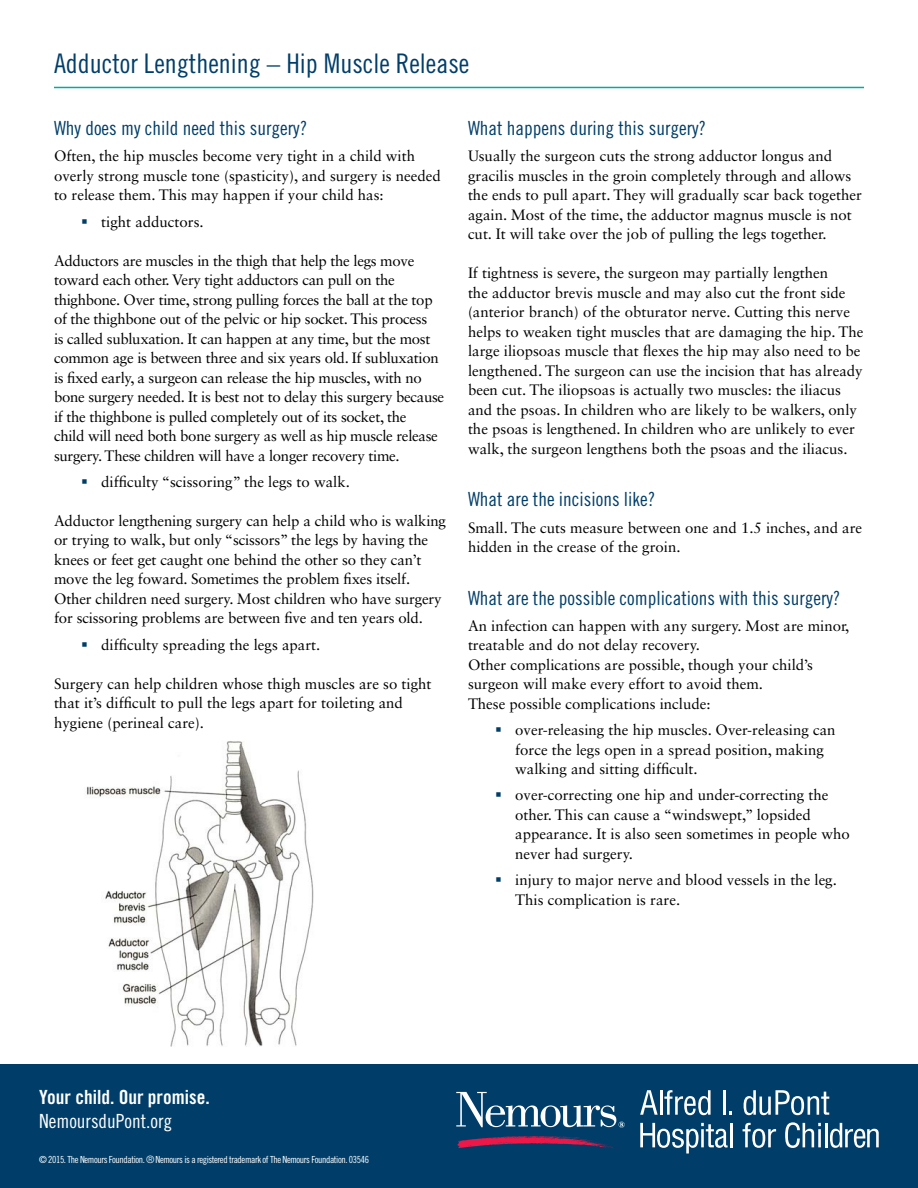
<style>
.page{position:relative;width:918px;height:1188px;background:#fff}
.page>*{position:absolute;margin:0;border:0;box-sizing:border-box;transform-origin:0 0}
.t1{font:27px "Trade Gothic LT Std Cn 18";color:#003e69}
.t2{font:19.5px "Trade Gothic LT Std Cn 18";color:#003e69}
.t3{font:19.5px "Trade Gothic LT Std Bd Cn 20";color:#fff}
.t4{font:19.5px "Trade Gothic LT Std Cn 18";color:#fff}
.t5{font:15px/19.5px "Sabon LT Std";color:#000}
.t6{font:15px/19.5px "Sabon LT Std";letter-spacing:-.02em;color:#000}
.t7{font:9.75px "Trade Gothic LT Std Cn 18";letter-spacing:-.04em;color:#fff}
.s1{color:#003e69}
.s2{font-family:"Helvetica LT Std";font-stretch:condensed}
</style>
<div class="page">
<div style="left:0;top:1064px;width:918px;height:124px;background:#003e69"></div>
<svg style="left:457px;top:1136px;width:160px;height:13px"></svg>
<svg style="left:456px;top:1092px;width:169px;height:36px"></svg>
<svg style="left:640px;top:1090px;width:18px;height:25px"></svg>
<hr style="left:660px;top:1090px;width:2px;height:25px;background:#fff">
<svg style="left:664px;top:1090px;width:47px;height:25px"></svg>
<hr style="left:723px;top:1090px;width:3px;height:25px;background:#fff">
<svg style="left:729px;top:1111px;width:3px;height:4px"></svg>
<svg style="left:743px;top:1090px;width:86px;height:25px"></svg>
<svg style="left:640px;top:1123px;width:88px;height:31px"></svg>
<hr style="left:730px;top:1123px;width:3px;height:24px;background:#fff">
<svg style="left:743px;top:1123px;width:33px;height:25px"></svg>
<svg style="left:785px;top:1122px;width:36px;height:26px"></svg>
<hr style="left:818px;top:1129px;width:3px;height:18px;background:#fff">
<hr style="left:825px;top:1123px;width:3px;height:24px;background:#fff">
<svg style="left:830px;top:1123px;width:49px;height:25px"></svg>
<img style="left:86px;top:741px;width:228px;height:306px">
<hr style="left:54px;top:87px;width:810px;height:1px;background:#00aca1">
<h1 class="t1" style="left:54px;top:48px;width:417px">Adductor Lengthening – Hip Muscle Release</h1>
<h2 class="t2" style="left:54px;top:117px;width:255px">Why does my child need this surgery?</h2>
<p class="t5" style="left:54px;top:146px;width:388px">Often, the hip muscles become very tight in a child with overly strong muscle tone (spasticity), and surgery is needed to release them. This may happen if your child has:</p>
<p class="t5" style="left:81px;top:211px;width:124px"><span class="s1">▪</span> tight adductors.</p>
<p class="t6" style="left:54px;top:250px;width:392px">Adductors are muscles in the thigh that help the legs move toward each other. Very tight adductors can pull on the thighbone. Over time, strong pulling forces the ball at the top of the thighbone out of the pelvic or hip socket. This process<br>is called subluxation. It can happen at any time, but the most common age is between three and six years old. If subluxation is fixed early, a surgeon can release the hip muscles, with no bone surgery needed. It is best not to delay this surgery because if the thighbone is pulled completely out of its socket, the<br>child will need both bone surgery as well as hip muscle release surgery. These children will have a longer recovery time.</p>
<p class="t5" style="left:81px;top:472px;width:270px"><span class="s1">▪</span> difficulty “scissoring” the legs to walk.</p>
<p class="t5" style="left:54px;top:511px;width:394px">Adductor lengthening surgery can help a child who is walking or trying to walk, but only “scissors” the legs by having the knees or feet get caught one behind the other so they can’t move the leg foward. Sometimes the problem fixes itself.<br>Other children need surgery. Most children who have surgery for scissoring problems are between five and ten years old.</p>
<p class="t5" style="left:81px;top:634px;width:241px"><span class="s1">▪</span> difficulty spreading the legs apart.</p>
<p class="t5" style="left:54px;top:673px;width:379px">Surgery can help children whose thigh muscles are so tight that it’s difficult to pull the legs apart for toileting and hygiene (perineal care).</p>
<h2 class="t2" style="left:468px;top:117px;width:240px">What happens during this surgery?</h2>
<p class="t5" style="left:468px;top:146px;width:395px">Usually the surgeon cuts the strong adductor longus and gracilis muscles in the groin completely through and allows the ends to pull apart. They will gradually scar back together again. Most of the time, the adductor magnus muscle is not cut. It will take over the job of pulling the legs together.</p>
<p class="t5" style="left:468px;top:263px;width:397px">If tightness is severe, the surgeon may partially lengthen<br>the adductor brevis muscle and may also cut the front side (anterior branch) of the obturator nerve. Cutting this nerve helps to weaken tight muscles that are damaging the hip. The large iliopsoas muscle that flexes the hip may also need to be lengthened. The surgeon can use the incision that has already been cut. The iliopsoas is actually two muscles: the iliacus and the psoas. In children who are likely to be walkers, only the psoas is lengthened. In children who are unlikely to ever walk, the surgeon lengthens both the psoas and the iliacus.</p>
<h2 class="t2" style="left:468px;top:488px;width:189px">What are the incisions like?</h2>
<p class="t5" style="left:468px;top:517px;width:396px">Small. The cuts measure between one and 1.5 inches, and are hidden in the crease of the groin.</p>
<h2 class="t2" style="left:468px;top:586px;width:374px">What are the possible complications with this surgery?</h2>
<p class="t5" style="left:468px;top:616px;width:383px">An infection can happen with any surgery. Most are minor, treatable and do not delay recovery.<br>Other complications are possible, though your child’s surgeon will make every effort to avoid them.<br>These possible complications include:</p>
<p class="t5" style="left:515px;top:720px;width:322px;text-indent:-20px"><span class="s1">▪</span> over-releasing the hip muscles. Over-releasing can force the legs open in a spread position, making walking and sitting difficult.</p>
<p class="t5" style="left:515px;top:785px;width:336px;text-indent:-20px"><span class="s1">▪</span> over-correcting one hip and under-correcting the other. This can cause a “windswept,” lopsided appearance. It is also seen sometimes in people who never had surgery.</p>
<p class="t5" style="left:515px;top:870px;width:323px;text-indent:-20px"><span class="s1">▪</span> injury to major nerve and blood vessels in the leg.<br>This complication is rare.</p>
<h2 class="t3" style="left:39px;top:1085px;width:172px">Your child. Our promise.</h2>
<h2 class="t4" style="left:39px;top:1109px;width:135px">NemoursduPont.org</h2>
<p class="t7" style="left:39px;top:1154px;width:332px">© 2015. The Nemours Foundation. <span class="s2">®</span> Nemours is a registered trademark of The Nemours Foundation. 03546</p>
</div>
